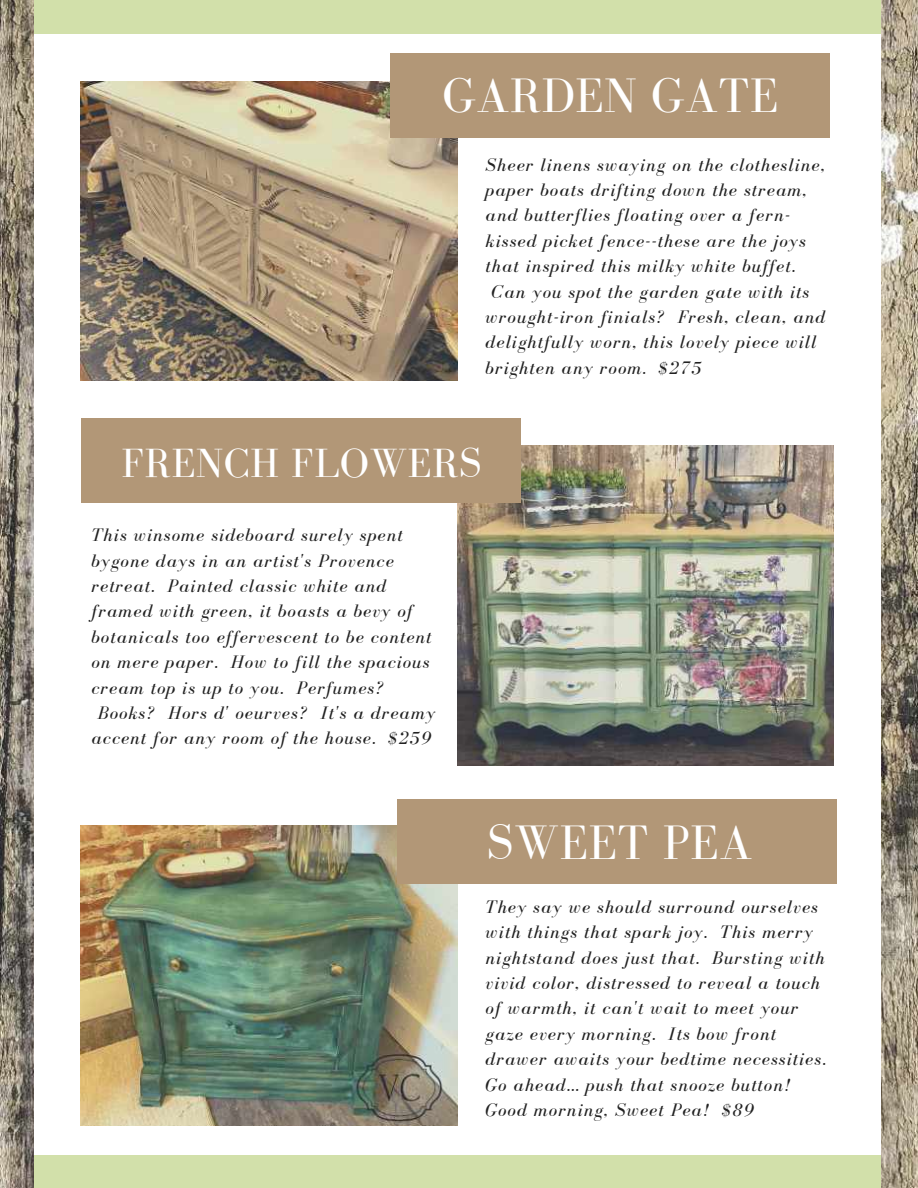
<style>
.page{position:relative;width:918px;height:1188px;background:#fff}
.page>*{position:absolute;margin:0;border:0;box-sizing:border-box;transform-origin:0 0}
.t1{font:49.8px "Bodoni FLF";letter-spacing:.01em;color:#fff}
.t2{font:42px "Bodoni FLF";letter-spacing:.01em;color:#fff}
.t3{font:italic 18.6px/25.3px "Bodoni FLF";letter-spacing:.06em;color:#222}
</style>
<div class="page">
<img style="left:0;top:0;width:918px;height:1188px">
<div style="left:35px;top:12px;width:846px;height:1165px;background:#fff"></div>
<div style="left:35px;top:1156px;width:846px;height:32px;background:#d2e0aa"></div>
<div style="left:35px;top:0;width:846px;height:34px;background:#d2e0aa"></div>
<img style="left:80px;top:81px;width:377px;height:299px">
<img style="left:457px;top:446px;width:377px;height:319px">
<img style="left:80px;top:826px;width:377px;height:299px">
<div style="left:390px;top:54px;width:440px;height:84px;background:#b29777"></div>
<div style="left:81px;top:419px;width:440px;height:84px;background:#b29777"></div>
<div style="left:397px;top:799px;width:440px;height:85px;background:#b29777"></div>
<h1 class="t1" style="left:443px;top:69px;width:337px">GARDEN GATE</h1>
<p class="t3" style="left:486px;top:152px;width:341px">Sheer linens swaying on the clothesline,</p>
<p class="t3" style="left:486px;top:177px;width:322px">paper boats drifting down the stream,</p>
<p class="t3" style="left:486px;top:203px;width:306px">and butterflies floating over a fern-</p>
<p class="t3" style="left:486px;top:228px;width:322px">kissed picket fence--these are the joys</p>
<p class="t3" style="left:486px;top:253px;width:311px">that inspired this milky white buffet.</p>
<p class="t3" style="left:492px;top:279px;width:319px">Can you spot the garden gate with its</p>
<p class="t3" style="left:486px;top:304px;width:341px">wrought-iron finials? Fresh, clean, and</p>
<p class="t3" style="left:486px;top:330px;width:332px">delightfully worn, this lovely piece will</p>
<p class="t3" style="left:486px;top:355px;width:217px">brighten any room. $275</p>
<h2 class="t2" style="left:121px;top:440px;width:362px">FRENCH FLOWERS</h2>
<p class="t3" style="left:92px;top:522px;width:313px">This winsome sideboard surely spent</p>
<p class="t3" style="left:92px;top:548px;width:304px">bygone days in an artist's Provence</p>
<p class="t3" style="left:92px;top:573px;width:296px">retreat. Painted classic white and</p>
<p class="t3" style="left:92px;top:599px;width:323px">framed with green, it boasts a bevy of</p>
<p class="t3" style="left:92px;top:624px;width:341px">botanicals too effervescent to be content</p>
<p class="t3" style="left:92px;top:649px;width:340px">on mere paper. How to fill the spacious</p>
<p class="t3" style="left:92px;top:675px;width:294px">cream top is up to you. Perfumes?</p>
<p class="t3" style="left:97px;top:700px;width:339px">Books? Hors d' oeurves? It's a dreamy</p>
<p class="t3" style="left:92px;top:726px;width:341px">accent for any room of the house. $259</p>
<h1 class="t1" style="left:487px;top:815px;width:267px">SWEET PEA</h1>
<p class="t3" style="left:486px;top:894px;width:342px">They say we should surround ourselves with things that spark joy. This merry nightstand does just that. Bursting with vivid color, distressed to reveal a touch of warmth, it can't wait to meet your gaze every morning. Its bow front drawer awaits your bedtime necessities.<br>Go ahead... push that snooze button!<br>Good morning, Sweet Pea! $89</p>
</div>
